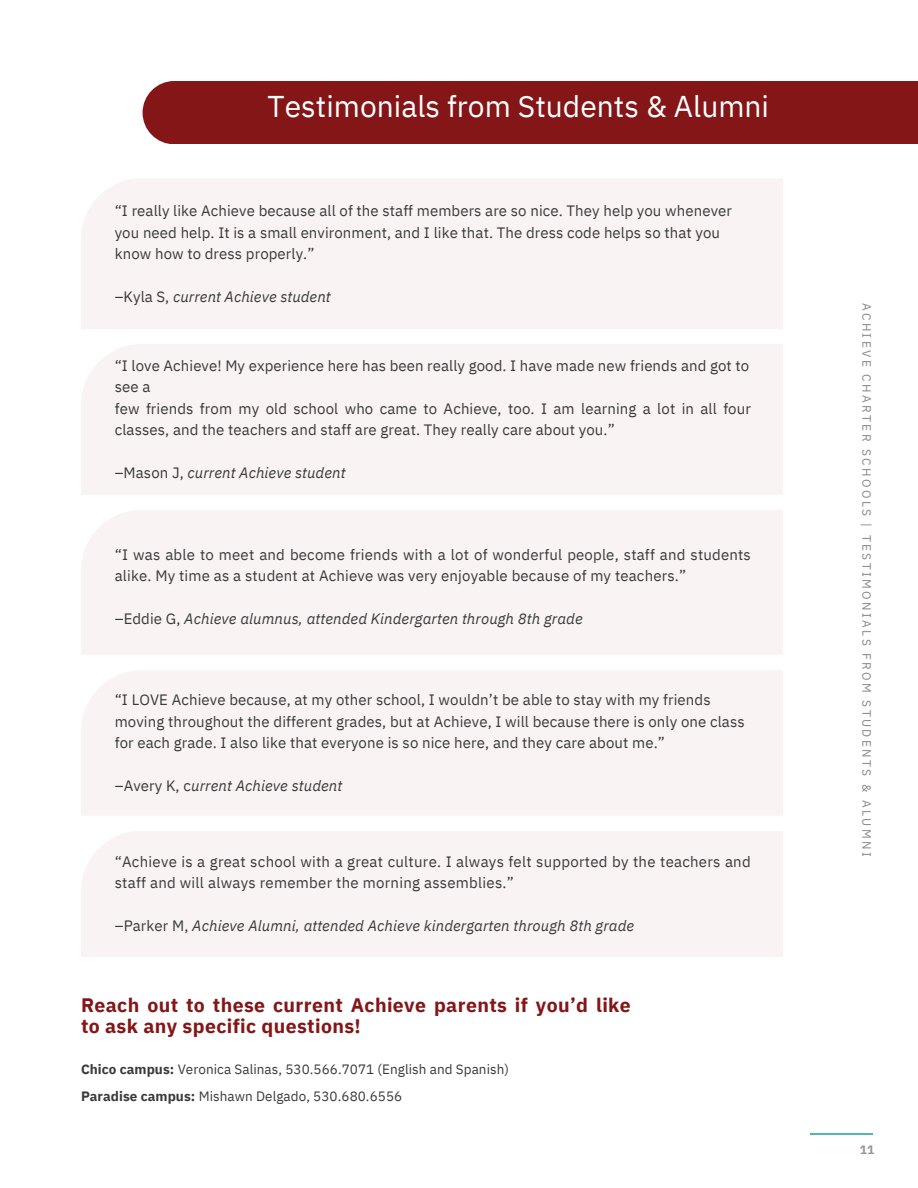
<style>
.page{position:relative;width:918px;height:1188px;background:#fff}
.page>*{position:absolute;margin:0;border:0;box-sizing:border-box;transform-origin:0 0}
.t1{font:30px "IBM Plex Sans";color:#fff}
.t2{font:700 19.5px/21.3px "IBM Plex Sans";letter-spacing:.02em;color:#841618}
.t3{font:15px/21.3px "IBM Plex Sans";letter-spacing:.005em;color:#393a3b}
.t4{font:italic 15px "IBM Plex Sans";letter-spacing:.005em;color:#393a3b}
.t5{font:13.5px/27px "IBM Plex Sans";letter-spacing:.005em;color:#393a3b}
.t6{font:12px "IBM Plex Sans";letter-spacing:.2em;color:#888989}
.t7{font:700 12px "IBM Plex Sans";color:#939598}
.s1{font-style:normal}
.s2{font-weight:700}
</style>
<div class="page">
<div style="left:81px;top:178px;width:702px;height:151px;background:#f9f3f4"></div>
<div style="left:81px;top:344px;width:702px;height:151px;background:#f9f3f4"></div>
<div style="left:81px;top:510px;width:702px;height:145px;background:#f9f3f4"></div>
<div style="left:81px;top:670px;width:702px;height:145px;background:#f9f3f4"></div>
<div style="left:81px;top:831px;width:702px;height:126px;background:#f9f3f4"></div>
<div style="left:143px;top:81px;width:775px;height:63px;background:#841618"></div>
<hr style="left:810px;top:1133px;width:63px;height:1px;background:#54b6b0">
<p class="t1" style="left:268px;top:87px;width:503px">Testimonials from Students &amp; Alumni</p>
<p class="t3" style="left:115px;top:200px;width:619px">“I really like Achieve because all of the staff members are so nice. They help you whenever you need help. It is a small environment, and I like that. The dress code helps so that you know how to dress properly.”</p>
<p class="t4" style="left:115px;top:286px;width:217px"><span class="s1">–Kyla S,</span> current Achieve student</p>
<p class="t3" style="left:115px;top:355px;width:636px">“I love Achieve! My experience here has been really good. I have made new friends and got to see a</p>
<p class="t3" style="left:115px;top:398px;width:638px">few friends from my old school who came to Achieve, too. I am learning a lot in all four classes, and the teachers and staff are great. They really care about you.”</p>
<p class="t4" style="left:115px;top:463px;width:232px"><span class="s1">–Mason J,</span> current Achieve student</p>
<p class="t3" style="left:115px;top:544px;width:638px">“I was able to meet and become friends with a lot of wonderful people, staff and students alike. My time as a student at Achieve was very enjoyable because of my teachers.”</p>
<p class="t4" style="left:115px;top:609px;width:470px"><span class="s1">–Eddie G,</span> Achieve alumnus, attended Kindergarten through 8th grade</p>
<p class="t3" style="left:115px;top:689px;width:632px">“I LOVE Achieve because, at my other school, I wouldn’t be able to stay with my friends moving throughout the different grades, but at Achieve, I will because there is only one class for each grade. I also like that everyone is so nice here, and they care about me.”</p>
<p class="t4" style="left:115px;top:776px;width:229px"><span class="s1">–Avery K, c</span>urrent Achieve student</p>
<p class="t3" style="left:115px;top:851px;width:638px">“Achieve is a great school with a great culture. I always felt supported by the teachers and staff and will always remember the morning assemblies.”</p>
<p class="t4" style="left:115px;top:916px;width:521px"><span class="s1">–Parker M,</span> Achieve Alumni, attended Achieve kindergarten through 8th grade</p>
<p class="t2" style="left:81px;top:994px;width:551px">Reach out to these current Achieve parents if you’d like to ask any specific questions!</p>
<p class="t5" style="left:81px;top:1056px;width:429px"><span class="s2">Chico campus:</span> Veronica Salinas, 530.566.7071 (English and Spanish)<br><span class="s2">Paradise campus:</span> Mishawn Delgado, 530.680.6556</p>
<p class="t6" style="left:875px;top:303px;width:555px;rotate:90deg">ACHIEVE CHARTER SCHOOLS | TESTIMONIALS FROM STUDENTS &amp; ALUMNI</p>
<p class="t7" style="left:860px;top:1142px;width:16px">11</p>
</div>
